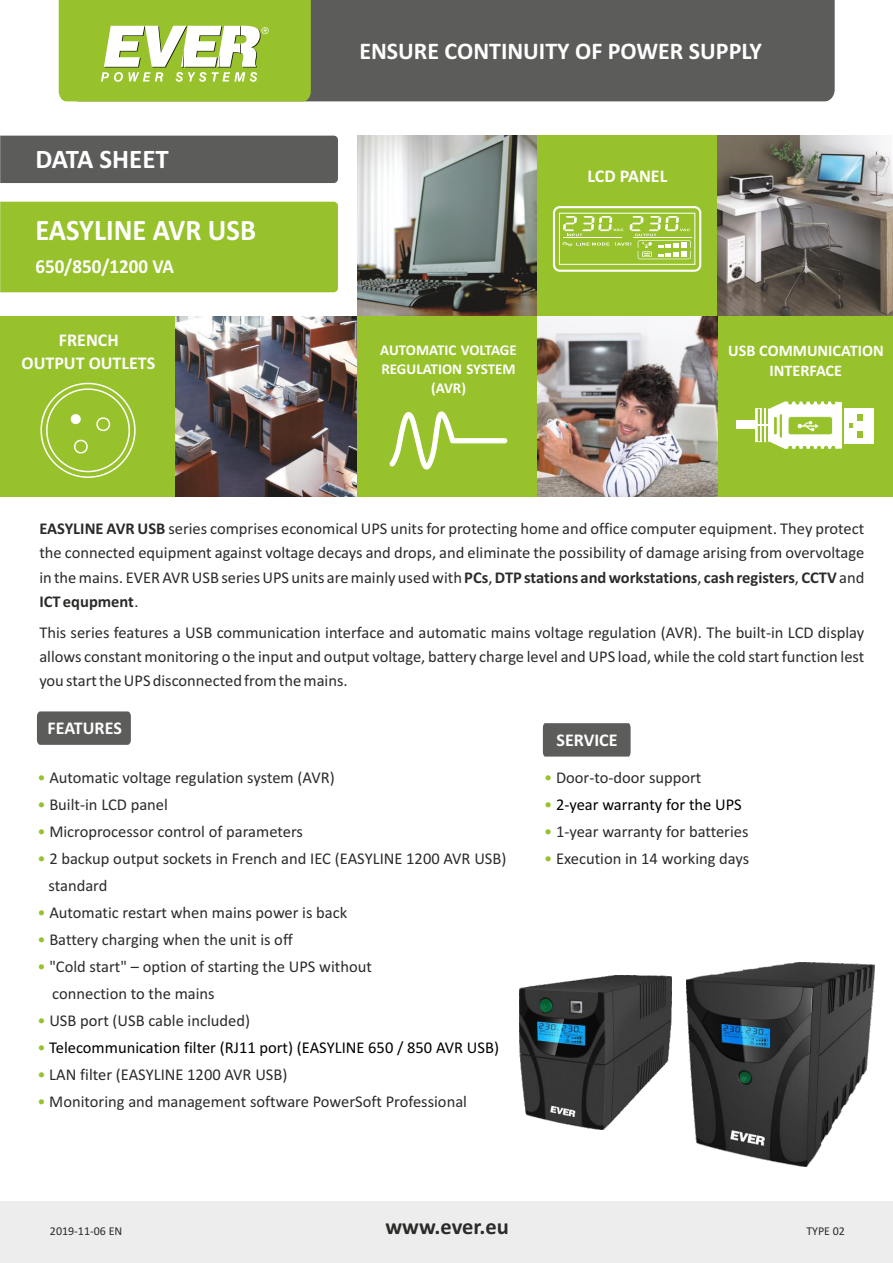
<style>
.page{position:relative;width:893px;height:1263px;background:#fff}
.page>*{position:absolute;margin:0;border:0;box-sizing:border-box;transform-origin:0 0}
.t1{font:700 29.85px "Calibri";color:#fff;scale:.96 1}
.t2{font:700 26.85px "Calibri";color:#fff}
.t3{font:700 24px "Calibri";color:#fff}
.t4{font:700 22.5px "Calibri";color:#2b2b2a}
.t5{font:700 19.95px "Calibri";color:#fff;scale:.96 1}
.t6{font:700 18px/23.1px "Calibri";color:#fff;text-align:center}
.t7{font:16.5px/24.2px "Calibri";color:#2b2b2a;text-align:justify}
.t8{font:16.5px "Calibri";color:#000}
.t9{font:700 16.2px/20.7px "Calibri";color:#fff;text-align:center}
.t10{font:700 15px/19.2px "Calibri";color:#fff;text-align:center}
.t11{font:12px "Calibri";color:#2b2b2a}
.s1{font-weight:700}
.s2{font-family:"Arial"}
.s3{color:#97c22c}
</style>
<div class="page">
<img style="left:357px;top:136px;width:180px;height:180px">
<div style="left:537px;top:136px;width:180px;height:180px;background:#97c22c"></div>
<img style="left:717px;top:136px;width:176px;height:180px">
<div style="left:0;top:136px;width:338px;height:47px;background:#5c5c5b"></div>
<div style="left:0;top:202px;width:324px;height:90px;background:#97c22c"></div>
<div style="left:356px;top:316px;width:181px;height:181px;background:#97c22c"></div>
<div style="left:0;top:316px;width:176px;height:181px;background:#97c22c"></div>
<div style="left:717px;top:316px;width:176px;height:181px;background:#97c22c"></div>
<img style="left:537px;top:316px;width:181px;height:181px">
<img style="left:176px;top:316px;width:148px;height:181px">
<div style="left:736px;top:421px;width:19px;height:8px;background:#fff"></div>
<svg style="left:755px;top:401px;width:119px;height:48px"></svg>
<div style="left:0;top:1201px;width:893px;height:62px;background:#ededed"></div>
<div style="left:553px;top:206px;width:148px;height:66px;border:2px solid #fff;border-radius:6px"></div>
<div style="left:559px;top:213px;width:136px;height:52px;border:1px solid #fff"></div>
<hr style="left:633px;top:237px;width:59px;height:1px;background:#fff">
<svg style="left:562px;top:216px;width:129px;height:43px"></svg>
<div style="left:40px;top:383px;width:96px;height:95px;border:2px solid #fff;border-radius:50%"></div>
<div style="left:46px;top:388px;width:84px;height:84px;border:2px solid #fff;border-radius:50%"></div>
<svg style="left:74px;top:440px;width:14px;height:14px"></svg>
<svg style="left:96px;top:417px;width:15px;height:15px"></svg>
<svg style="left:70px;top:414px;width:11px;height:11px"></svg>
<svg style="left:324px;top:181px;width:184px;height:316px;fill:#97c22c"></svg>
<svg style="left:543px;top:723px;width:88px;height:34px;background:#5f5f5f"></svg>
<div style="left:311px;top:0;width:524px;height:101px;background:#5c5c5b"></div>
<svg style="left:59px;top:0;width:252px;height:101px"></svg>
<svg style="left:37px;top:711px;width:94px;height:34px;background:#5f5f5e"></svg>
<img style="left:686px;top:962px;width:189px;height:204px">
<img style="left:520px;top:976px;width:152px;height:153px">
<h2 class="t2" style="left:35px;top:148px;width:135px">DATA SHEET</h2>
<h1 class="t1" style="left:35px;top:218px;width:231px">EASYLINE AVR USB</h1>
<p class="t5" style="left:35px;top:258px;width:146px">650/850/1200 VA</p>
<p class="t6" style="left:22px;top:330px;width:135px">FRENCH<br>OUTPUT OUTLETS</p>
<h3 class="t3" style="left:359px;top:41px;width:404px">ENSURE CONTINUITY OF POWER SUPPLY</h3>
<p class="t10" style="left:380px;top:342px;width:138px">AUTOMATIC VOLTAGE<br>REGULATION SYSTEM (AVR)</p>
<p class="t6" style="left:587px;top:166px;width:81px">LCD PANEL</p>
<p class="t9" style="left:728px;top:341px;width:157px">USB COMMUNICATION<br>INTERFACE</p>
<p class="t7" style="left:39px;top:518px;width:826px"><span class="s1">EASYLINE AVR USB</span> series comprises economical UPS units for protecting home and office computer equipment<span class="s2">.</span> They protect the connected equipment against voltage decays and drops, and eliminate the possibility of damage arising from overvoltage in the mains<span class="s2">.</span> EVER AVR USB series UPS units are mainly used with <span class="s1">PCs</span>, <span class="s1">DTP stations and workstations</span>, <span class="s1">cash registers</span>, <span class="s1">CCTV</span>and <span class="s1">ICT equpment</span><span class="s2">.</span></p>
<p class="t7" style="left:39px;top:621px;width:826px">This series features a USB communication interface and automatic mains voltage regulation (AVR). The built-in LCD display allows constant monitoring o the input and output voltage, battery charge level and UPS load, while the cold start function lest you start the UPS disconnected from the mains.</p>
<p class="t6" style="left:48px;top:718px;width:76px">FEATURES</p>
<p class="t7" style="left:37px;top:767px;width:299px"><span class="s3">•</span> Automatic voltage regulation system (AVR)</p>
<p class="t7" style="left:37px;top:821px;width:267px"><span class="s3">•</span> Microprocessor control of parameters</p>
<p class="t7" style="left:37px;top:848px;width:471px"><span class="s3">•</span> 2 backup output sockets in French and IEC (EASYLINE 1200 AVR USB)</p>
<p class="t7" style="left:37px;top:902px;width:311px"><span class="s3">•</span> Automatic restart when mains power is back</p>
<p class="t7" style="left:37px;top:929px;width:257px"><span class="s3">•</span> Battery charging when the unit is off</p>
<p class="t7" style="left:37px;top:956px;width:336px"><span class="s3">•</span> "Cold start" – option of starting the UPS without</p>
<p class="t7" style="left:37px;top:794px;width:132px"><span class="s3">•</span> Built-in LCD panel</p>
<p class="t7" style="left:49px;top:875px;width:60px">standard</p>
<p class="t7" style="left:52px;top:983px;width:164px">connection to the mains</p>
<p class="t7" style="left:37px;top:1010px;width:214px"><span class="s3">•</span> USB port (USB cable included)</p>
<p class="t8" style="left:37px;top:1040px;width:463px"><span class="s3">•</span> Telecommunication filter (RJ11 port) (EASYLINE 650 / 850 AVR USB)</p>
<p class="t7" style="left:37px;top:1064px;width:252px"><span class="s3">•</span> LAN filter (EASYLINE 1200 AVR USB)</p>
<p class="t7" style="left:37px;top:1091px;width:431px"><span class="s3">•</span> Monitoring and management software PowerSoft Professional</p>
<p class="t6" style="left:557px;top:729px;width:62px">SERVICE</p>
<p class="t7" style="left:544px;top:766px;width:159px"><span class="s3">•</span> Door-to-door support</p>
<p class="t8" style="left:544px;top:797px;width:199px"><span class="s3">•</span> 2-year warranty for the UPS</p>
<p class="t7" style="left:544px;top:820px;width:206px"><span class="s3">•</span> 1-year warranty for batteries</p>
<p class="t7" style="left:544px;top:847px;width:207px"><span class="s3">•</span> Execution in 14 working days</p>
<p class="t11" style="left:50px;top:1225px;width:74px">2019-11-06 EN</p>
<h3 class="t4" style="left:385px;top:1217px;width:125px">www.ever.eu</h3>
<p class="t11" style="left:806px;top:1225px;width:40px">TYPE 02</p>
</div>
